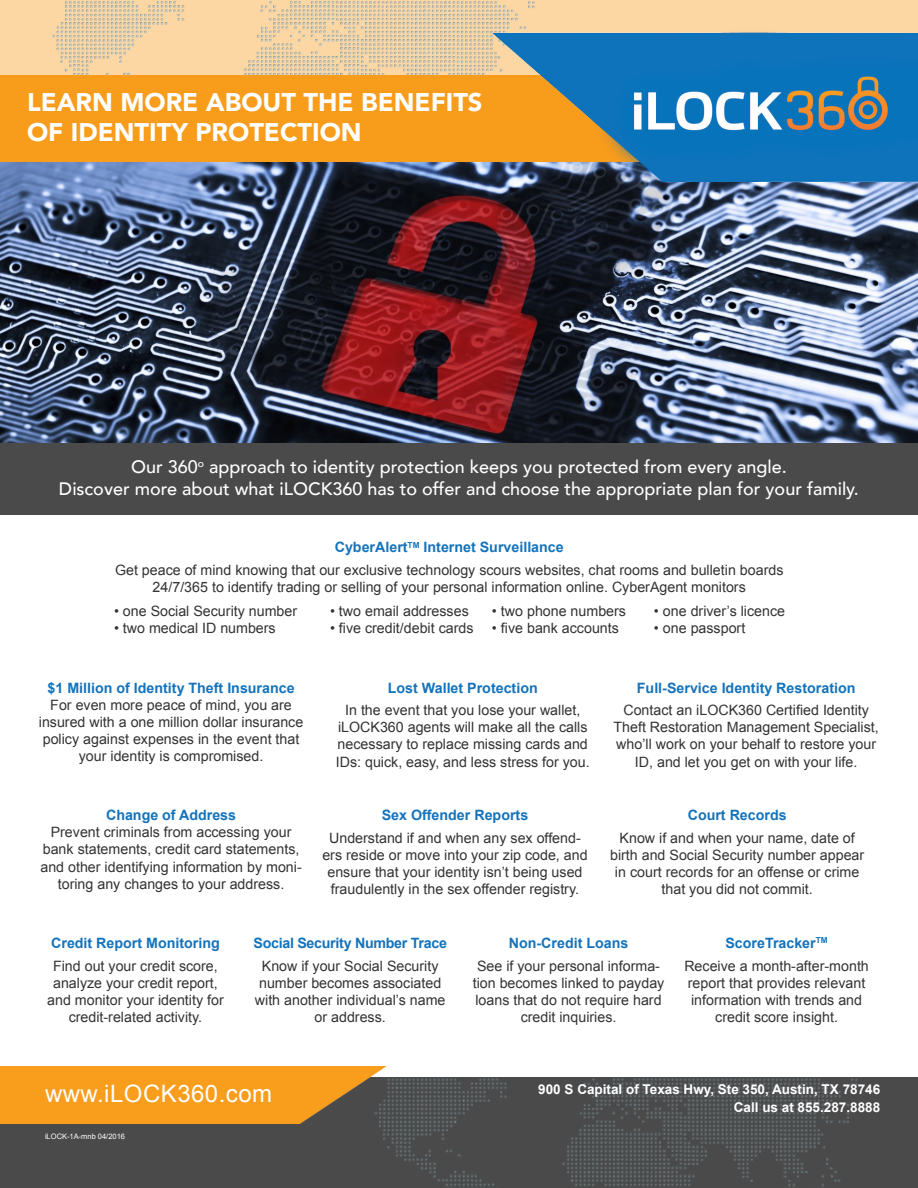
<style>
.page{position:relative;width:918px;height:1188px;background:#fff}
.page>*{position:absolute;margin:0;border:0;box-sizing:border-box;transform-origin:0 0}
.t1{font:900 25.5px/30.6px "Avenir";color:#fff}
.t2{font:24px "Arial";letter-spacing:.02em;color:#fff}
.t3{font:500 18px/21.6px "Avenir";color:#fff;text-align:center}
.t4{font:14.25px/17.1px "Arial";color:#333;text-align:center}
.t5{font:700 14.25px "Arial";color:#1573bb}
.t6{font:700 14.25px "Arial";letter-spacing:-.02em;color:#1573bb}
.t7{font:700 13.5px/18px "Arial";color:#fff;text-align:right}
.t8{font:7.5px "Arial";color:#fff}
.s1{font-weight:700;color:#1573bb}
</style>
<div class="page">
<img style="left:0;top:162px;width:918px;height:281px">
<div style="left:0;top:0;width:918px;height:159px;background:#fcd7a4"></div>
<img style="left:52px;top:0;width:483px;height:75px">
<div style="left:0;top:75px;width:718px;height:87px;background:#f89c1c"></div>
<img style="left:907px;top:32px;width:11px;height:160px">
<img style="left:492px;top:26px;width:407px;height:166px">
<div style="left:0;top:1077px;width:918px;height:111px;background:#4a4a4a"></div>
<div style="left:0;top:1066px;width:387px;height:57px;background:#f89d1c"></div>
<img style="left:349px;top:1077px;width:509px;height:111px">
<div style="left:0;top:443px;width:918px;height:72px;background:#4a4a4a"></div>
<h1 class="t1" style="left:27px;top:87px;width:457px">LEARN MORE ABOUT THE BENEFITS<br>OF IDENTITY PROTECTION</h1>
<p class="t3" style="left:59px;top:457px;width:802px">Our 360<sup>o</sup> approach to identity protection keeps you protected from every angle.<br>Discover more about what iLOCK360 has to offer and choose the appropriate plan for your family.</p>
<p class="t4" style="left:115px;top:536px;width:670px;line-height:22.5px"><span class="s1">CyberAlert</span><sup>TM</sup> <span class="s1">Internet Surveillance<br></span>Get peace of mind knowing that our exclusive technology scours websites, chat rooms and bulletin boards</p>
<p class="t4" style="left:153px;top:579px;width:595px">24/7/365 to identify trading or selling of your personal information online. CyberAgent monitors</p>
<p class="t4" style="left:114px;top:603px;width:185px">• one Social Security number</p>
<p class="t4" style="left:330px;top:603px;width:140px">• two email addresses</p>
<p class="t4" style="left:492px;top:603px;width:136px">• two phone numbers</p>
<p class="t4" style="left:654px;top:603px;width:133px">• one driver’s licence</p>
<p class="t4" style="left:114px;top:620px;width:163px">• two medical ID numbers</p>
<p class="t4" style="left:330px;top:620px;width:145px">• five credit/debit cards</p>
<p class="t4" style="left:492px;top:620px;width:128px">• five bank accounts</p>
<p class="t4" style="left:654px;top:620px;width:93px">• one passport</p>
<p class="t5" style="left:48px;top:680px;width:249px">$1 Million of Identity Theft Insurance</p>
<p class="t4" style="left:39px;top:696px;width:266px">For even more peace of mind, you are insured with a one million dollar insurance policy against expenses in the event that your identity is compromised.</p>
<p class="t5" style="left:106px;top:807px;width:132px">Change of Address</p>
<p class="t4" style="left:40px;top:824px;width:263px">Prevent criminals from accessing your bank statements, credit card statements, and other identifying information by moni&shy;toring any changes to your address.</p>
<p class="t5" style="left:388px;top:680px;width:151px">Lost Wallet Protection</p>
<p class="t4" style="left:336px;top:702px;width:255px">In the event that you lose your wallet, iLOCK360 agents will make all the calls necessary to replace missing cards and IDs: quick, easy, and less stress for you.</p>
<p class="t5" style="left:382px;top:807px;width:148px">Sex Offender Reports</p>
<p class="t4" style="left:322px;top:829px;width:267px">Understand if and when any sex offend&shy;ers reside or move into your zip code, and ensure that your identity isn’t being used fraudulently in the sex offender registry.</p>
<p class="t5" style="left:637px;top:680px;width:220px">Full-Service Identity Restoration</p>
<p class="t4" style="left:614px;top:702px;width:267px">Contact an iLOCK360 Certified Identity Theft Restoration Management Specialist, who’ll work on your behalf to restore your ID, and let you get on with your life.</p>
<p class="t5" style="left:688px;top:807px;width:100px">Court Records</p>
<p class="t4" style="left:610px;top:829px;width:256px">Know if and when your name, date of birth and Social Security number appear in court records for an offense or crime that you did not commit.</p>
<p class="t5" style="left:51px;top:935px;width:170px">Credit Report Monitoring</p>
<p class="t4" style="left:47px;top:957px;width:178px">Find out your credit score, analyze your credit report, and monitor your identity for credit-related activity.</p>
<p class="t6" style="left:253px;top:935px;width:195px">Social Security Number Trace</p>
<p class="t4" style="left:255px;top:957px;width:192px">Know if your Social Security number becomes associated with another individual’s name or address.</p>
<p class="t5" style="left:509px;top:935px;width:121px">Non-Credit Loans</p>
<p class="t4" style="left:473px;top:957px;width:193px">See if your personal informa&shy;tion becomes linked to payday loans that do not require hard credit inquiries.</p>
<p class="t4" style="left:684px;top:932px;width:186px;line-height:22.5px"><span class="s1">ScoreTracker</span><sup>TM<br></sup>Receive a month-after-month</p>
<p class="t4" style="left:688px;top:974px;width:179px">report that provides relevant information with trends and credit score insight.</p>
<h2 class="t2" style="left:45px;top:1080px;width:229px">www.iLOCK360.com</h2>
<p class="t7" style="left:538px;top:1081px;width:343px">900 S Capital of Texas Hwy, Ste 350, Austin, TX 78746<br>Call us at 855.287.8888</p>
<p class="t8" style="left:45px;top:1132px;width:82px">iLOCK-1A-mnb 04/2016</p>
</div>
